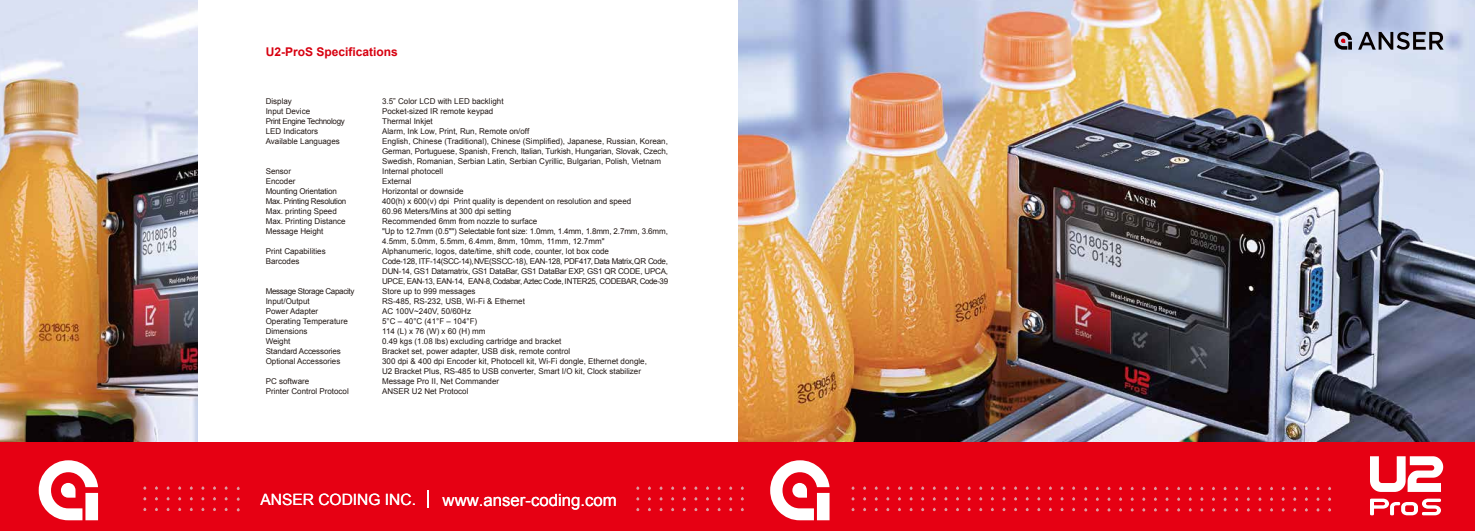
<style>
.page{position:relative;width:1475px;height:531px;background:#fff}
.page>*{position:absolute;margin:0;border:0;box-sizing:border-box;transform-origin:0 0}
.t1{font:16.8px "Arial";color:#fff}
.t2{font:15.6px "Arial";color:#fff}
.t3{font:700 12px "Arial";color:#d70010}
.t4{font:8px/10px "Arial";color:#231916}
</style>
<div class="page">
<img style="left:0;top:0;width:198px;height:442px">
<img style="left:738px;top:0;width:736px;height:442px">
<div style="left:0;top:442px;width:1474px;height:88px;background:#e60013"></div>
<svg style="left:1370px;top:498px;width:70px;height:16px"></svg>
<svg style="left:1370px;top:456px;width:72px;height:35px"></svg>
<svg style="left:1357px;top:32px;width:86px;height:18px;background:#7b7e8b"></svg>
<svg style="left:1334px;top:32px;width:17px;height:18px"></svg>
<svg style="left:427px;top:490px;width:1px;height:18px"></svg>
<svg style="left:39px;top:460px;width:59px;height:59px"></svg>
<svg style="left:770px;top:460px;width:59px;height:59px"></svg>
<h3 class="t3" style="left:266px;top:44px;width:134px">U2-ProS Specifications</h3>
<p class="t4" style="left:266px;top:96px;width:81px">Display<br>Input Device<br>Print Engine Technology<br>LED Indicators<br>Available Languages</p>
<p class="t4" style="left:266px;top:166px;width:82px">Sensor<br>Encoder<br>Mounting Orientation<br>Max. Printing Resolution<br>Max. printing Speed<br>Max. Printing Distance<br>Message Height</p>
<p class="t4" style="left:266px;top:246px;width:62px">Print Capabilities<br>Barcodes</p>
<p class="t4" style="left:266px;top:286px;width:90px">Message Storage Capacity<br>Input/Output<br>Power Adapter<br>Operating Temperature<br>Dimensions<br>Weight<br>Standard Accessories<br>Optional Accessories</p>
<p class="t4" style="left:266px;top:376px;width:85px">PC software<br>Printer Control Protocol</p>
<p class="t4" style="left:382px;top:96px;width:287px">3.5” Color LCD with LED backlight<br>Pocket-sized IR remote keypad<br>Thermal Inkjet<br>Alarm, Ink Low, Print, Run, Remote on/off<br>English, Chinese (Traditional), Chinese (Simplified), Japanese, Russian, Korean, German, Portuguese, Spanish, French, Italian, Turkish, Hungarian, Slovak, Czech, Swedish, Romanian, Serbian Latin, Serbian Cyrillic, Bulgarian, Polish, Vietnam Internal photocell<br>External<br>Horizontal or downside<br>400(h) x 600(v) dpi Print quality is dependent on resolution and speed<br>60.96 Meters/Mins at 300 dpi setting<br>Recommended 6mm from nozzle to surface<br>"Up to 12.7mm (0.5"") Selectable font size: 1.0mm, 1.4mm, 1.8mm, 2.7mm, 3.6mm, 4.5mm, 5.0mm, 5.5mm, 6.4mm, 8mm, 10mm, 11mm, 12.7mm"<br>Alphanumeric, logos, date/time, shift code, counter, lot box code<br>Code-128, ITF-14(SCC-14),NVE(SSCC-18), EAN-128, PDF417, Data Matrix,QR Code, DUN-14, GS1 Datamatrix, GS1 DataBar, GS1 DataBar EXP, GS1 QR CODE, UPCA, UPCE, EAN-13, EAN-14, EAN-8, Codabar, Aztec Code, INTER25, CODEBAR, Code-39<br>Store up to 999 messages<br>RS-485, RS-232, USB, Wi-Fi &amp; Ethernet<br>AC 100V~240V, 50/60Hz<br>5°C – 40°C (41°F – 104°F)<br>114 (L) x 76 (W) x 60 (H) mm<br>0.49 kgs (1.08 lbs) excluding cartridge and bracket<br>Bracket set, power adapter, USB disk, remote control<br>300 dpi &amp; 400 dpi Encoder kit, Photocell kit, Wi-Fi dongle, Ethernet dongle,<br>U2 Bracket Plus, RS-485 to USB converter, Smart I/O kit, Clock stabilizer Message Pro II, Net Commander<br>ANSER U2 Net Protocol</p>
<h2 class="t2" style="left:260px;top:488px;width:157px">ANSER CODING INC.</h2>
<h1 class="t1" style="left:442px;top:488px;width:176px">www.anser-coding.com</h1>
</div>
